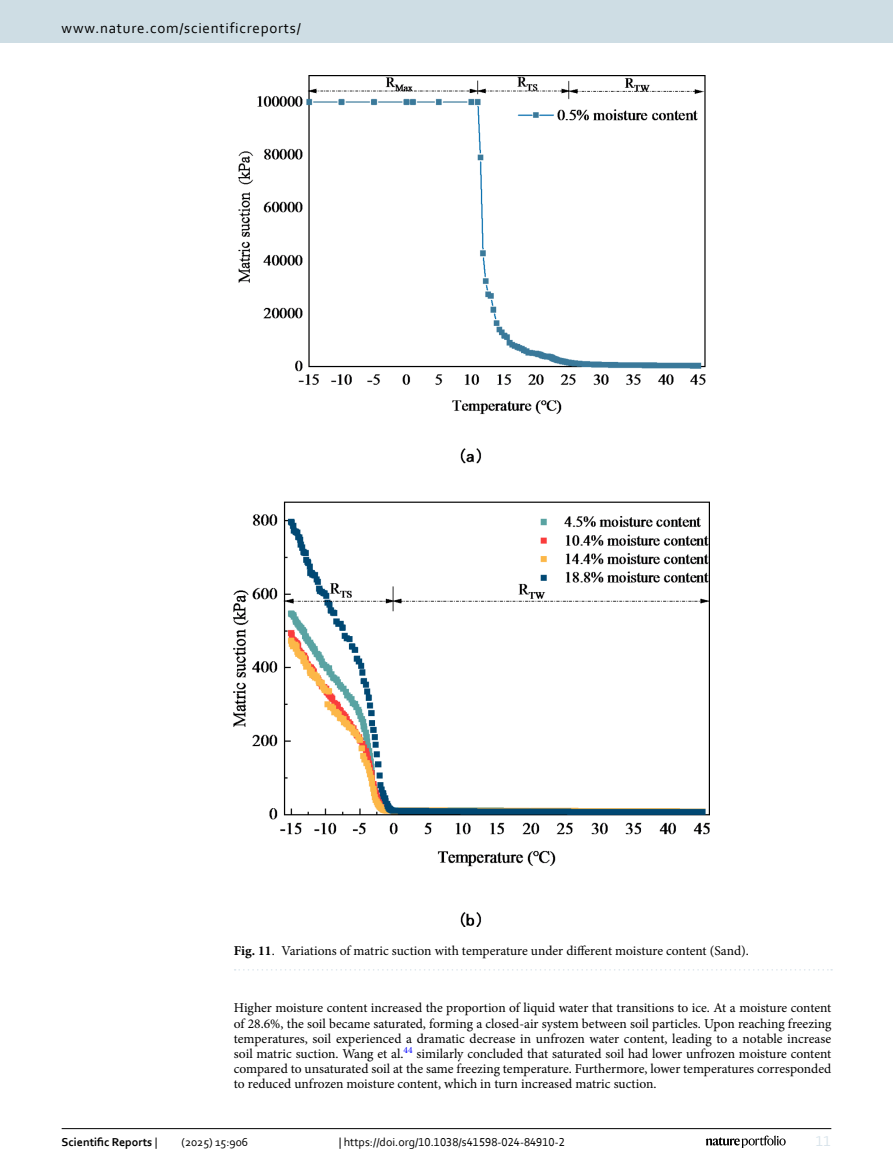
<style>
.page{position:relative;width:893px;height:1174px;background:#fff}
.page>*{position:absolute;margin:0;border:0;box-sizing:border-box;transform-origin:0 0}
.t1{font:15px "Corbel";letter-spacing:.05em;color:#000}
.t2{font:15px "Corbel";color:#d9e4eb}
.Body_Text_Indent{font:13.5px/15px "Minion Pro";color:#000;text-align:justify}
.Figure_Caption{font:13.5px "Minion Pro";letter-spacing:-.005em;color:#000}
.t3{font:12px "Corbel";color:#000}
.t4{font:700 12px "Corbel";color:#000}
.s1{font-weight:700}
.s2{font-weight:400}
</style>
<div class="page">
<img style="left:234px;top:76px;width:475px;height:850px">
<svg style="left:235px;top:969px;width:597px;height:1px"></svg>
<hr style="left:62px;top:1128px;width:769px;height:1px;background:#000">
<svg style="left:706px;top:1135px;width:80px;height:12px"></svg>
<div style="left:0;top:0;width:893px;height:43px;background:#cedde4"></div>
<p class="t1" style="left:62px;top:18px;width:241px">www.nature.com/scientificreports/</p>
<p class="Figure_Caption" style="left:234px;top:941px;width:516px"><span class="s1">Fig. 11</span>. Variations of matric suction with temperature under different moisture content (Sand).</p>
<p class="Body_Text_Indent" style="left:234px;top:1000px;width:599px">Higher moisture content increased the proportion of liquid water that transitions to ice. At a moisture content of 28.6%, the soil became saturated, forming a closed-air system between soil particles. Upon reaching freezing temperatures, soil experienced a dramatic decrease in unfrozen water content, leading to a notable increase soil matric suction. Wang et al.<sup>44</sup> similarly concluded that saturated soil had lower unfrozen moisture content compared to unsaturated soil at the same freezing temperature. Furthermore, lower temperatures corresponded to reduced unfrozen moisture content, which in turn increased matric suction.</p>
<p class="t4" style="left:62px;top:1134px;width:97px">Scientific Reports <span class="s2">|</span></p>
<p class="t3" style="left:181px;top:1134px;width:68px">(2025) 15:906</p>
<p class="t3" style="left:339px;top:1134px;width:228px">| https://doi.org/10.1038/s41598-024-84910-2</p>
<p class="t2" style="left:816px;top:1132px;width:17px">11</p>
</div>
